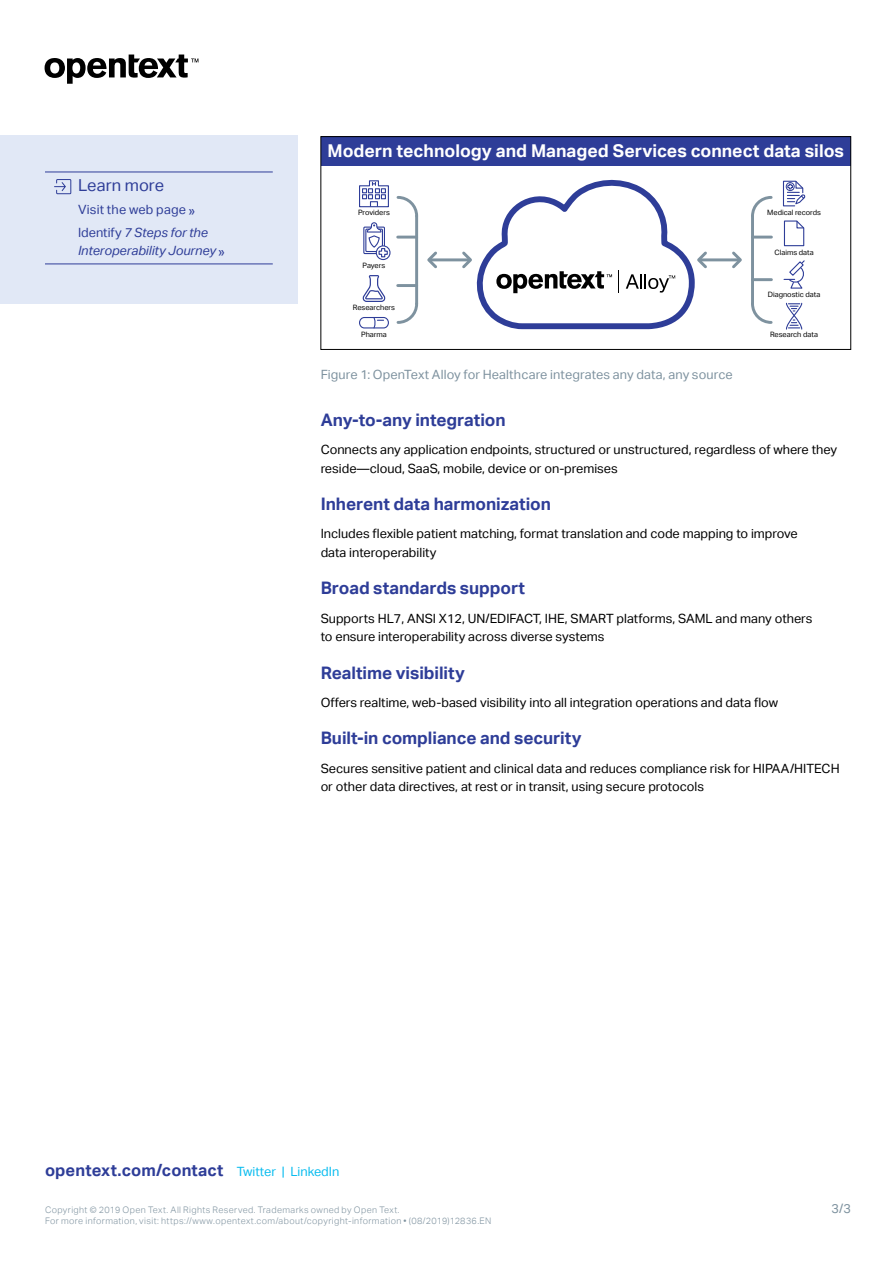
<style>
.page{position:relative;width:893px;height:1263px;background:#fff}
.page>*{position:absolute;margin:0;border:0;box-sizing:border-box;transform-origin:0 0}
.t1{font:700 17.7px "Aktiv Grotesk";color:#fff}
.t2{font:700 17.25px "Aktiv Grotesk";letter-spacing:-.005em;color:#2e3d98}
.t3{font:700 16.5px "Aktiv Grotesk";letter-spacing:.005em;color:#2e3d98}
.t4{font:16.5px "Aktiv Grotesk";color:#2e3d98}
.t5{font:12.75px/18.8px "Aktiv Grotesk";color:#000}
.t6{font:12.75px "Aktiv Grotesk";letter-spacing:.01em;color:#7e929f}
.t7{font:12.75px/23.1px "Aktiv Grotesk";letter-spacing:.015em;color:#2e3d98}
.t8{font:italic 12.75px "Aktiv Grotesk";letter-spacing:-.005em;color:#2e3d98}
.t9{font:12.75px "Aktiv Grotesk";color:#09bcef}
.t10{font:300 9px/10.8px "Aktiv Grotesk";letter-spacing:.04em;color:#7e929f}
.t11{font:7.35px "Aktiv Grotesk";color:#000}
.s1{font-style:italic}
.s2{font-style:normal}
</style>
<div class="page">
<svg style="left:45px;top:55px;width:153px;height:29px"></svg>
<svg style="left:359px;top:180px;width:30px;height:28px"></svg>
<svg style="left:362px;top:275px;width:23px;height:27px"></svg>
<div style="left:363px;top:227px;width:22px;height:27px;border:1px solid #2e3d98"></div>
<div style="left:365px;top:229px;width:18px;height:23px;border:1px solid #2e3d98"></div>
<div style="left:376px;top:245px;width:15px;height:15px;border:1px solid #2e3d98;border-radius:50%"></div>
<svg style="left:366px;top:222px;width:22px;height:36px"></svg>
<div style="left:359px;top:317px;width:30px;height:11px;border:1px solid #2e3d98;border-radius:5px"></div>
<svg style="left:373px;top:317px;width:11px;height:12px"></svg>
<div style="left:321px;top:137px;width:530px;height:29px;background:#2e3d98"></div>
<svg style="left:783px;top:220px;width:22px;height:27px"></svg>
<svg style="left:784px;top:260px;width:21px;height:29px"></svg>
<svg style="left:786px;top:302px;width:17px;height:28px"></svg>
<svg style="left:782px;top:180px;width:24px;height:27px"></svg>
<svg style="left:396px;top:196px;width:23px;height:23px"></svg>
<svg style="left:396px;top:301px;width:23px;height:23px"></svg>
<hr style="left:398px;top:236px;width:19px;height:3px;background:#7e929f">
<hr style="left:398px;top:284px;width:19px;height:3px;background:#7e929f">
<hr style="left:415px;top:216px;width:3px;height:88px;background:#7e929f">
<hr style="left:431px;top:258px;width:38px;height:3px;background:#7e929f">
<svg style="left:427px;top:251px;width:13px;height:18px"></svg>
<svg style="left:751px;top:196px;width:22px;height:20px"></svg>
<svg style="left:751px;top:304px;width:22px;height:20px"></svg>
<hr style="left:752px;top:236px;width:19px;height:3px;background:#7e929f">
<hr style="left:752px;top:278px;width:19px;height:3px;background:#7e929f">
<hr style="left:751px;top:216px;width:3px;height:88px;background:#7e929f">
<hr style="left:700px;top:258px;width:38px;height:3px;background:#7e929f">
<svg style="left:729px;top:251px;width:13px;height:18px"></svg>
<svg style="left:459px;top:179px;width:251px;height:151px"></svg>
<div style="left:321px;top:136px;width:530px;height:214px;border:1px solid #000"></div>
<div style="left:0;top:135px;width:297px;height:169px;background:#e1e8f6"></div>
<hr style="left:45px;top:172px;width:228px;height:1px;background:#2e3d98">
<hr style="left:45px;top:264px;width:228px;height:1px;background:#2e3d98">
<svg style="left:54px;top:179px;width:18px;height:16px"></svg>
<p class="t4" style="left:78px;top:176px;width:88px">Learn more</p>
<p class="t7" style="left:78px;top:198px;width:132px">Visit the web page »<br>Identify <span class="s1">7 Steps for the</span></p>
<p class="t8" style="left:78px;top:243px;width:148px">Interoperability Journey <span class="s2">»</span></p>
<h1 class="t1" style="left:328px;top:141px;width:518px">Modern technology and Managed Services connect data silos</h1>
<p class="t11" style="left:358px;top:208px;width:33px">Providers</p>
<p class="t11" style="left:363px;top:261px;width:24px">Payers</p>
<p class="t11" style="left:353px;top:303px;width:44px">Researchers</p>
<p class="t11" style="left:361px;top:330px;width:27px">Pharma</p>
<p class="t6" style="left:321px;top:367px;width:414px">Figure 1: OpenText Alloy for Healthcare integrates any data, any source</p>
<p class="t11" style="left:767px;top:208px;width:55px">Medical records</p>
<p class="t11" style="left:774px;top:248px;width:41px">Claims data</p>
<p class="t11" style="left:768px;top:291px;width:54px">Diagnostic data</p>
<p class="t11" style="left:770px;top:330px;width:49px">Research data</p>
<h2 class="t2" style="left:321px;top:410px;width:187px">Any-to-any integration</h2>
<p class="t5" style="left:321px;top:440px;width:518px">Connects any application endpoints, structured or unstructured, regardless of where they reside—cloud, SaaS, mobile, device or on-premises</p>
<h2 class="t2" style="left:321px;top:494px;width:232px">Inherent data harmonization</h2>
<p class="t5" style="left:321px;top:524px;width:479px">Includes flexible patient matching, format translation and code mapping to improve data interoperability</p>
<h2 class="t2" style="left:321px;top:578px;width:206px">Broad standards support</h2>
<p class="t5" style="left:321px;top:609px;width:493px">Supports HL7, ANSI X12, UN/EDIFACT, IHE, SMART platforms, SAML and many others to ensure interoperability across diverse systems</p>
<h2 class="t2" style="left:321px;top:663px;width:146px">Realtime visibility</h2>
<p class="t5" style="left:321px;top:693px;width:459px">Offers realtime, web-based visibility into all integration operations and data flow</p>
<h2 class="t2" style="left:321px;top:728px;width:262px">Built-in compliance and security</h2>
<p class="t5" style="left:321px;top:759px;width:520px">Secures sensitive patient and clinical data and reduces compliance risk for HIPAA/HITECH or other data directives, at rest or in transit, using secure protocols</p>
<p class="t3" style="left:45px;top:1160px;width:180px">opentext.com/contact</p>
<p class="t10" style="left:45px;top:1204px;width:448px">Copyright © 2019 Open Text. All Rights Reserved. Trademarks owned by Open Text.<br>For more information, visit: https://www.opentext.com/about/copyright-information • (08/2019)12836.EN</p>
<p class="t9" style="left:237px;top:1164px;width:104px">Twitter | LinkedIn</p>
<p class="t6" style="left:832px;top:1201px;width:21px">3/3</p>
</div>
